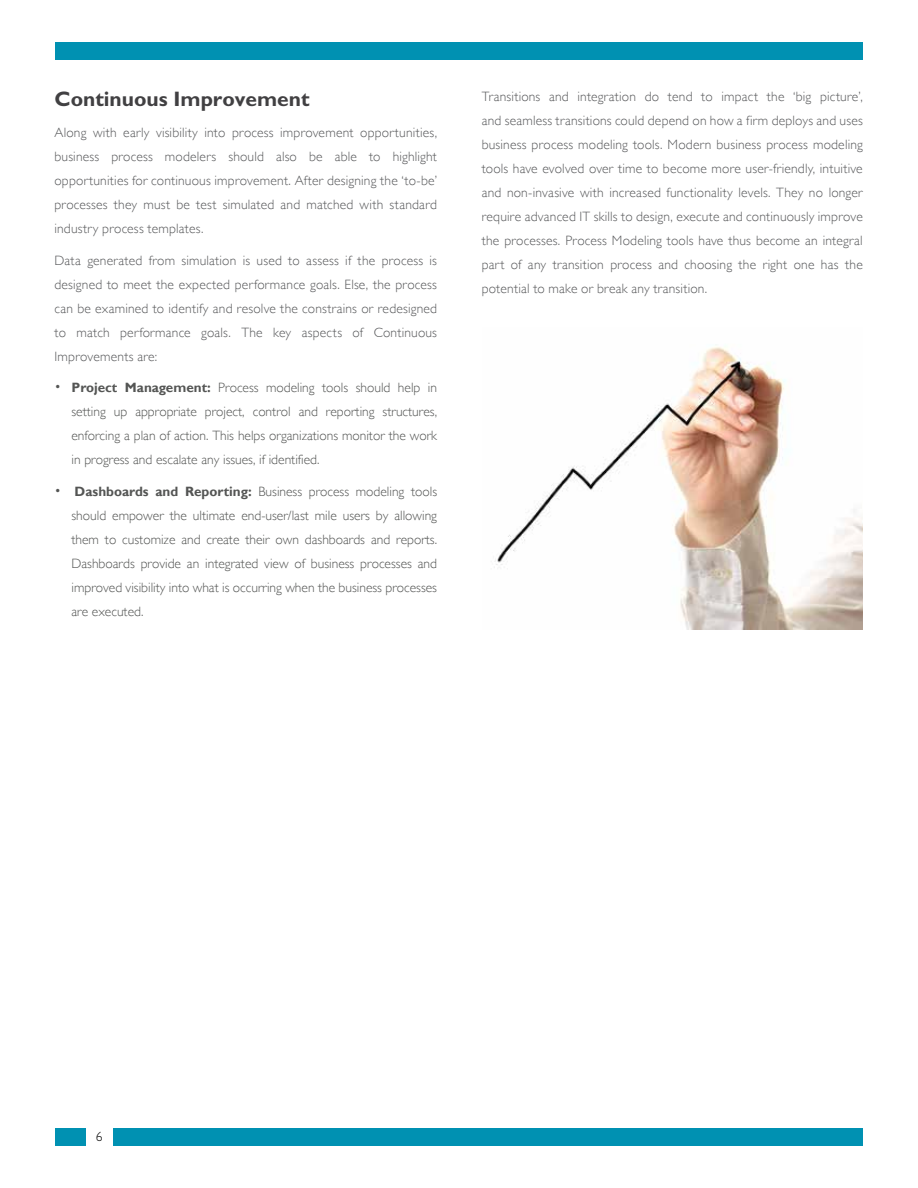
<style>
.page{position:relative;width:918px;height:1188px;background:#fff}
.page>*{position:absolute;margin:0;border:0;box-sizing:border-box;transform-origin:0 0}
.t1{font:700 21px "Gill Sans Std";color:#414042}
.t2{font:300 13.5px/24px "Gill Sans";letter-spacing:.015em;color:#58595b;text-align:justify}
.t3{font:300 13.5px/24px "Gill Sans";color:#545554;text-align:justify}
.t4{font:300 13.5px "Gill Sans Std";color:#010101}
.s1{font-weight:700}
</style>
<div class="page">
<div style="left:55px;top:43px;width:808px;height:17px;background:#0091b2"></div>
<div style="left:55px;top:1129px;width:808px;height:17px;background:#0091b2"></div>
<div style="left:86px;top:1129px;width:26px;height:17px;background:#fff"></div>
<img style="left:494px;top:347px;width:369px;height:282px">
<h1 class="t1" style="left:54px;top:86px;width:257px">Continuous Improvement</h1>
<p class="t2" style="left:54px;top:121px;width:384px">Along with early visibility into process improvement opportunities, business process modelers should also be able to highlight opportunities for continuous improvement. After designing the ‘to-be’ processes they must be test simulated and matched with standard industry process templates.</p>
<p class="t2" style="left:54px;top:248px;width:384px">Data generated from simulation is used to assess if the process is designed to meet the expected performance goals. Else, the process can be examined to identify and resolve the constrains or redesigned to match performance goals. The key aspects of Continuous Improvements are:</p>
<p class="t3" style="left:72px;top:376px;width:367px;text-indent:-17px">• <span class="s1">Project Management:</span> Process modeling tools should help in setting up appropriate project, control and reporting structures, enforcing a plan of action. This helps organizations monitor the work in progress and escalate any issues, if identified.</p>
<p class="t3" style="left:72px;top:479px;width:367px;text-indent:-17px">• <span class="s1">Dashboards and Reporting:</span> Business process modeling tools should empower the ultimate end-user/last mile users by allowing them to customize and create their own dashboards and reports.<br>Dashboards provide an integrated view of business processes and improved visibility into what is occurring when the business processes are executed.</p>
<p class="t2" style="left:482px;top:84px;width:383px">Transitions and integration do tend to impact the ‘big picture’, and seamless transitions could depend on how a firm deploys and uses business process modeling tools. Modern business process modeling tools have evolved over time to become more user-friendly, intuitive and non-invasive with increased functionality levels. They no longer require advanced IT skills to design, execute and continuously improve the processes. Process Modeling tools have thus become an integral part of any transition process and choosing the right one has the potential to make or break any transition.</p>
<p class="t4" style="left:96px;top:1129px;width:8px">6</p>
</div>
